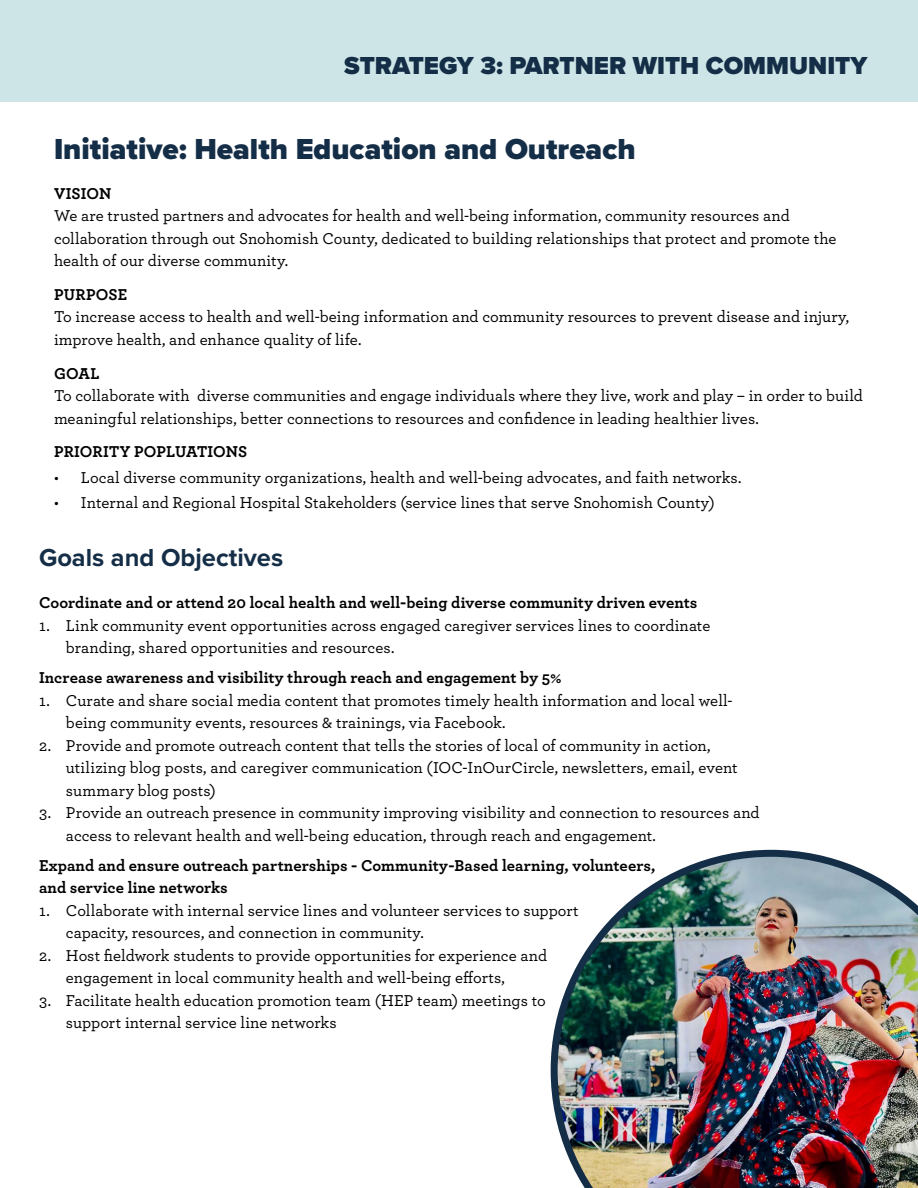
<style>
.page{position:relative;width:918px;height:1188px;background:#fff}
.page>*{position:absolute;margin:0;border:0;box-sizing:border-box;transform-origin:0 0}
.t1{font:900 30px "Proxima Nova";color:#152e47}
.t2{font:900 25.5px "Proxima Nova";color:#152e47}
.t3{font:700 25.5px "Proxima Nova";color:#152e47}
.t4{font:500 16.5px/22.5px "Archer";color:#000}
.t5{font:700 16.5px/22.5px "Archer";letter-spacing:.005em;color:#000}
</style>
<div class="page">
<div style="left:0;top:0;width:918px;height:102px;background:#cee5e7"></div>
<img style="left:551px;top:850px;width:367px;height:338px">
<h2 class="t2" style="left:344px;top:47px;width:525px">STRATEGY 3: PARTNER WITH COMMUNITY</h2>
<h1 class="t1" style="left:54px;top:126px;width:583px">Initiative: Health Education and Outreach</h1>
<p class="t5" style="left:54px;top:181px;width:59px">VISION</p>
<p class="t4" style="left:54px;top:203px;width:784px">We are trusted partners and advocates for health and well-being information, community resources and collaboration through out Snohomish County, dedicated to building relationships that protect and promote the health of our diverse community.</p>
<p class="t5" style="left:54px;top:282px;width:75px">PURPOSE</p>
<p class="t4" style="left:54px;top:305px;width:797px">To increase access to health and well-being information and community resources to prevent disease and injury, improve health, and enhance quality of life.</p>
<p class="t5" style="left:54px;top:361px;width:47px">GOAL</p>
<p class="t4" style="left:54px;top:383px;width:811px">To collaborate with diverse communities and engage individuals where they live, work and play – in order to build meaningful relationships, better connections to resources and confidence in leading healthier lives.</p>
<p class="t5" style="left:54px;top:440px;width:195px">PRIORITY POPLUATIONS</p>
<p class="t4" style="left:54px;top:465px;width:689px">• Local diverse community organizations, health and well-being advocates, and faith networks.</p>
<p class="t4" style="left:54px;top:491px;width:662px">• Internal and Regional Hospital Stakeholders (service lines that serve Snohomish County)</p>
<h2 class="t3" style="left:39px;top:539px;width:246px">Goals and Objectives</h2>
<p class="t5" style="left:39px;top:591px;width:660px">Coordinate and or attend 20 local health and well-being diverse community driven events</p>
<p class="t4" style="left:66px;top:613px;width:646px;text-indent:-27px">1. Link community event opportunities across engaged caregiver services lines to coordinate branding, shared opportunities and resources.</p>
<p class="t5" style="left:39px;top:666px;width:524px">Increase awareness and visibility through reach and engagement by 5%</p>
<p class="t4" style="left:66px;top:688px;width:668px;text-indent:-27px">1. Curate and share social media content that promotes timely health information and local well&shy;being community events, resources &amp; trainings, via Facebook.</p>
<p class="t4" style="left:66px;top:733px;width:673px;text-indent:-27px">2. Provide and promote outreach content that tells the stories of local of community in action, utilizing blog posts, and caregiver communication (IOC-InOurCircle, newsletters, email, event summary blog posts)</p>
<p class="t4" style="left:66px;top:801px;width:695px;text-indent:-27px">3. Provide an outreach presence in community improving visibility and connection to resources and access to relevant health and well-being education, through reach and engagement.</p>
<p class="t5" style="left:39px;top:853px;width:618px">Expand and ensure outreach partnerships - Community-Based learning, volunteers, and service line networks</p>
<p class="t4" style="left:66px;top:898px;width:514px;text-indent:-27px">1. Collaborate with internal service lines and volunteer services to support capacity, resources, and connection in community.</p>
<p class="t4" style="left:66px;top:943px;width:483px;text-indent:-27px">2. Host fieldwork students to provide opportunities for experience and engagement in local community health and well-being efforts,</p>
<p class="t4" style="left:66px;top:988px;width:481px;text-indent:-27px">3. Facilitate health education promotion team (HEP team) meetings to support internal service line networks</p>
</div>
